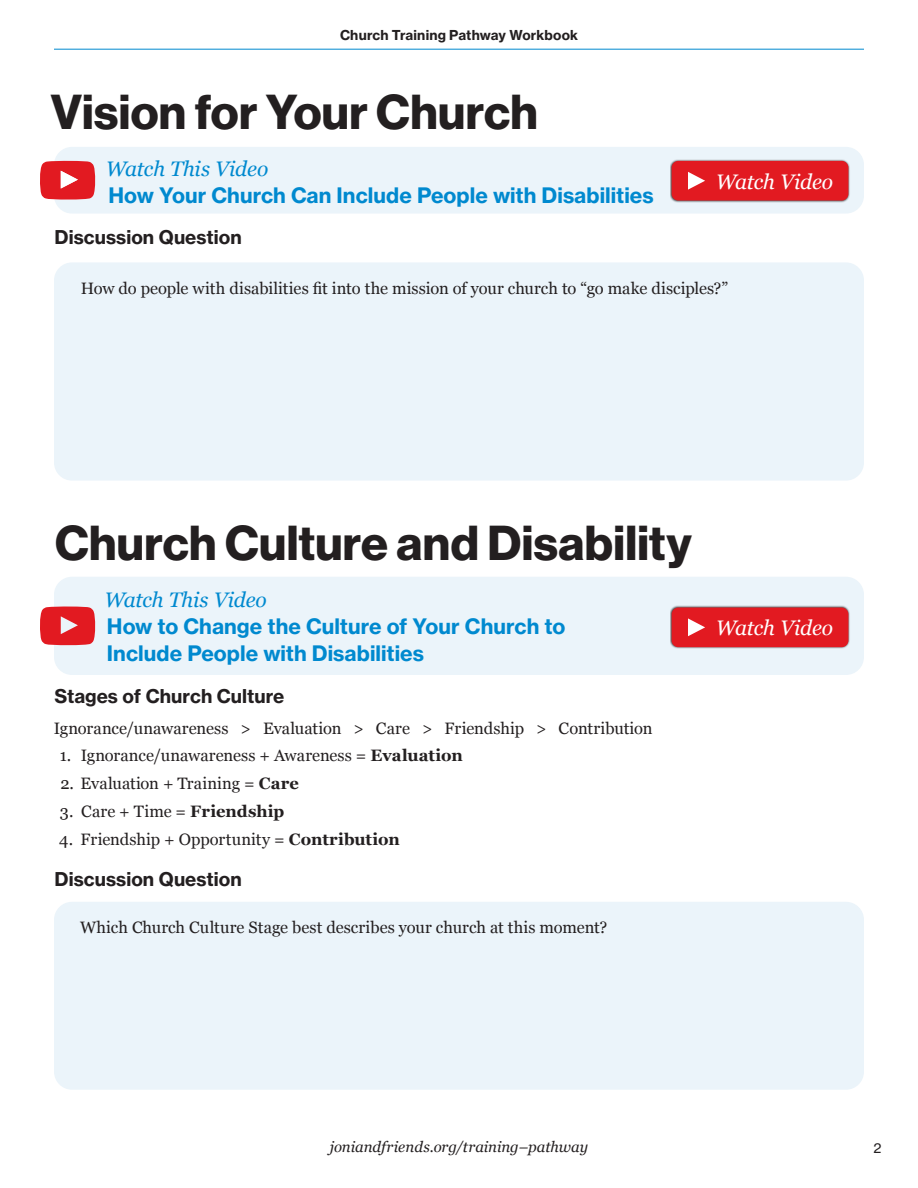
<style>
.page{position:relative;width:918px;height:1188px;background:#fff}
.page>*{position:absolute;margin:0;border:0;box-sizing:border-box;transform-origin:0 0}
.t1{font:48px "N Haas Grotesk DS Pro 75 Bd";letter-spacing:.01em;color:#231f20}
.Blue_Subheadline{font:21px/27px "N Haas Grotesk TX Pro 75 Bd";letter-spacing:.005em;color:#0089cf}
.Body{font:italic 21px "Georgia";letter-spacing:-.01em;color:#fff}
.Black_Subheadline{font:18.75px "N Haas Grotesk TX Pro 75 Bd";letter-spacing:.005em;color:#231f20}
.Body-2{font:16.5px "Georgia";color:#231f20}
.t2{font:italic 15px "Georgia";color:#231f20}
.t3{font:13.5px "N Haas Grotesk TX Pro 75 Bd";letter-spacing:.015em;color:#231f20}
.t4{font:13.5px "N Haas Grotesk TX Pro 55 Rg";color:#231f20}
.s1{font-family:"Georgia";font-style:italic}
.s2{font-weight:700}
</style>
<div class="page">
<hr style="left:54px;top:49px;width:810px;height:1px;background:#0089cf">
<div style="left:54px;top:577px;width:810px;height:98px;background:#ebf4fa;border-radius:18px"></div>
<svg style="left:40px;top:606px;width:56px;height:40px;background:#e43f45"></svg>
<div style="left:54px;top:147px;width:810px;height:67px;background:#ebf4fa;border-radius:18px"></div>
<svg style="left:40px;top:161px;width:56px;height:39px;background:#e53c42"></svg>
<div style="left:54px;top:262px;width:810px;height:219px;background:#ebf4fa;border-radius:18px"></div>
<div style="left:54px;top:902px;width:810px;height:188px;background:#ebf4fa;border-radius:18px"></div>
<div style="left:670px;top:159px;width:180px;height:44px;background:#231f20;opacity:.85"></div>
<div style="left:672px;top:161px;width:176px;height:40px;background:#e21a21;border-radius:7px"></div>
<svg style="left:688px;top:172px;width:17px;height:18px"></svg>
<div style="left:670px;top:605px;width:180px;height:44px;background:#231f20;opacity:.85"></div>
<div style="left:672px;top:608px;width:176px;height:39px;background:#e21a21;border-radius:7px"></div>
<svg style="left:688px;top:618px;width:17px;height:18px"></svg>
<p class="t3" style="left:340px;top:27px;width:240px">Church Training Pathway Workbook</p>
<p class="t1" style="left:51px;top:84px;width:489px">Vision for Your Church</p>
<p class="Blue_Subheadline" style="left:106px;top:155px;width:549px"><span class="s1">Watch This Video<br></span>How Your Church Can Include People with Disabilities</p>
<p class="Black_Subheadline" style="left:55px;top:226px;width:189px">Discussion Question</p>
<p class="Body" style="left:716px;top:166px;width:119px">Watch Video</p>
<p class="Body-2" style="left:81px;top:276px;width:649px">How do people with disabilities fit into the mission of your church to “go make disciples?”</p>
<p class="t1" style="left:55px;top:515px;width:638px">Church Culture and Disability</p>
<p class="Blue_Subheadline" style="left:104px;top:586px;width:462px"><span class="s1">Watch This Video<br></span>How to Change the Culture of Your Church to<br>Include People with Disabilities</p>
<p class="Black_Subheadline" style="left:54px;top:684px;width:231px">Stages of Church Culture</p>
<p class="Body-2" style="left:54px;top:716px;width:600px">Ignorance/unawareness &gt; Evaluation &gt; Care &gt; Friendship &gt; Contribution</p>
<p class="Body-2" style="left:60px;top:744px;width:405px">1. Ignorance/unawareness + Awareness = <span class="s2">Evaluation</span></p>
<p class="Body-2" style="left:60px;top:771px;width:240px">2. Evaluation + Training = <span class="s2">Care</span></p>
<p class="Body-2" style="left:60px;top:799px;width:226px">3. Care + Time = <span class="s2">Friendship</span></p>
<p class="Body-2" style="left:59px;top:827px;width:342px">4. Friendship + Opportunity = <span class="s2">Contribution</span></p>
<p class="Black_Subheadline" style="left:55px;top:867px;width:189px">Discussion Question</p>
<p class="Body-2" style="left:80px;top:916px;width:529px">Which Church Culture Stage best describes your church at this moment?</p>
<p class="Body" style="left:716px;top:613px;width:119px">Watch Video</p>
<p class="t2" style="left:330px;top:1136px;width:260px">joniandfriends.org/training–pathway</p>
<p class="t4" style="left:873px;top:1139px;width:10px">2</p>
</div>
